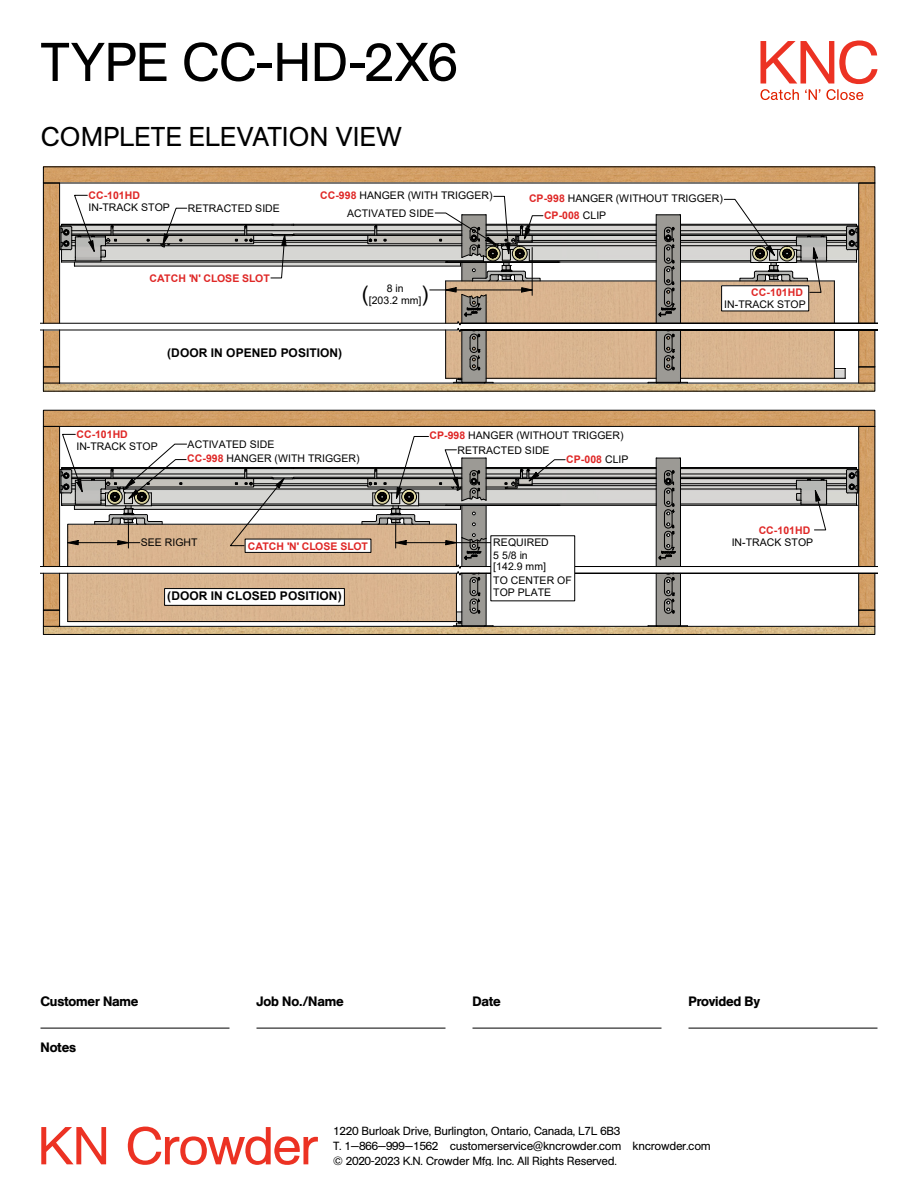
<style>
.page{position:relative;width:918px;height:1188px;background:#fff}
.page>*{position:absolute;margin:0;border:0;box-sizing:border-box;transform-origin:0 0}
.t1{font:54px "AG Book Std";letter-spacing:-.02em;color:#000}
.t2{font:27px "AG Book Std";letter-spacing:-.005em;color:#000}
.t3{font:500 13.5px "AG Book Std";letter-spacing:-.015em;color:#000}
.t4{font:13.5px "Calibri";color:#000}
.t5{font:700 12px "Arial";letter-spacing:.005em;color:#000}
.t6{font:11.7px/15.1px "AG Book Std";letter-spacing:-.025em;color:#000}
.t7{font:10.5px/11.6px "Arial";letter-spacing:.005em;color:#000}
.t8{font:700 10.5px "Arial";letter-spacing:.005em;color:#df2726}
.s1{font-weight:700;color:#df2726}
.s2{font-weight:400;color:#000}
</style>
<div class="page">
<svg style="left:41px;top:1127px;width:65px;height:37px"></svg>
<svg style="left:128px;top:1127px;width:190px;height:38px"></svg>
<svg style="left:760px;top:41px;width:117px;height:59px"></svg>
<hr style="left:40px;top:1028px;width:190px;height:1px;background:#000">
<hr style="left:256px;top:1028px;width:190px;height:1px;background:#000">
<hr style="left:472px;top:1028px;width:190px;height:1px;background:#000">
<hr style="left:688px;top:1028px;width:190px;height:1px;background:#000">
<img style="left:45px;top:169px;width:828px;height:12px">
<img style="left:45px;top:412px;width:828px;height:13px">
<div style="left:43px;top:410px;width:832px;height:17px;border:1px solid #000"></div>
<svg style="left:40px;top:183px;width:838px;height:209px"></svg>
<svg style="left:40px;top:426px;width:838px;height:209px"></svg>
<hr style="left:456px;top:542px;width:36px;height:1px;background:#000">
<div style="left:491px;top:536px;width:84px;height:65px;background:#fff"></div>
<h1 class="t1" style="left:40px;top:31px;width:418px">TYPE CC-HD-2X6</h1>
<p class="t4" style="left:52px;top:121px;width:143px">TYPE CC-HD-2X6 (CC-998)</p>
<h2 class="t2" style="left:41px;top:121px;width:363px">COMPLETE ELEVATION VIEW</h2>
<p class="t8" style="left:88px;top:188px;width:53px">CC-101HD</p>
<p class="t7" style="left:88px;top:202px;width:83px">IN-TRACK STOP</p>
<p class="t7" style="left:188px;top:202px;width:94px">RETRACTED SIDE</p>
<p class="t8" style="left:150px;top:271px;width:122px">CATCH 'N' CLOSE SLOT</p>
<p class="t7" style="left:347px;top:186px;width:147px;line-height:17.7px;text-indent:-27px"><span class="s1">CC-998</span> HANGER (WITH TRIGGER)<br>ACTIVATED SIDE</p>
<p class="t7" style="left:544px;top:190px;width:181px;line-height:17.4px;text-indent:-15px"><span class="s1">CP-998</span> HANGER (WITHOUT TRIGGER)<br><span class="s1">CP-008</span> CLIP</p>
<p class="t7" style="left:362px;top:283px;width:68px;text-align:center">8 in<br><sup>(</sup>[203.2 mm]<sup>)</sup></p>
<p class="t8" style="left:751px;top:285px;width:53px">CC-101HD</p>
<p class="t7" style="left:724px;top:299px;width:83px">IN-TRACK STOP</p>
<p class="t5" style="left:167px;top:344px;width:176px">(DOOR IN OPENED POSITION)</p>
<p class="t8" style="left:76px;top:427px;width:53px">CC-101HD</p>
<p class="t7" style="left:76px;top:441px;width:83px">IN-TRACK STOP</p>
<p class="t7" style="left:187px;top:437px;width:174px;line-height:14.5px">ACTIVATED SIDE<br><span class="s1">CC-998</span> HANGER (WITH TRIGGER)</p>
<p class="t7" style="left:457px;top:428px;width:168px;line-height:14.4px;text-indent:-28px"><span class="s1">CP-998</span> HANGER (WITHOUT TRIGGER)<br>RETRACTED SIDE</p>
<p class="t8" style="left:566px;top:452px;width:64px">CP-008 <span class="s2">CLIP</span></p>
<p class="t7" style="left:141px;top:537px;width:58px">SEE RIGHT</p>
<p class="t8" style="left:248px;top:539px;width:122px">CATCH 'N' CLOSE SLOT</p>
<p class="t5" style="left:167px;top:587px;width:176px">(DOOR IN CLOSED POSITION)</p>
<p class="t7" style="left:493px;top:537px;width:57px">REQUIRED</p>
<p class="t7" style="left:493px;top:574px;width:80px">TO CENTER OF<br>TOP PLATE</p>
<p class="t7" style="left:493px;top:549px;width:54px">5 5/8 in [142.9 mm]</p>
<p class="t8" style="left:759px;top:523px;width:53px">CC-101HD</p>
<p class="t7" style="left:732px;top:536px;width:83px">IN-TRACK STOP</p>
<p class="t3" style="left:40px;top:993px;width:100px">Customer Name</p>
<p class="t3" style="left:40px;top:1039px;width:37px">Notes</p>
<p class="t7" style="left:72px;top:1000px;width:83px">IN-TRACK STOP</p>
<p class="t3" style="left:256px;top:993px;width:89px">Job No./Name</p>
<p class="t3" style="left:472px;top:993px;width:30px">Date</p>
<p class="t3" style="left:688px;top:993px;width:73px">Provided By</p>
<p class="t7" style="left:488px;top:1119px;width:80px;line-height:13.6px">[142.9 mm]<br>TO CENTER OF</p>
<p class="t7" style="left:488px;top:1145px;width:59px">TOP PLATE</p>
<p class="t6" style="left:333px;top:1123px;width:379px">1220 Burloak Drive, Burlington, Ontario, Canada, L7L 6B3<br>T. 1—866—999—1562 customerservice@kncrowder.com kncrowder.com © 2020-2023 K.N. Crowder Mfg. Inc. All Rights Reserved.</p>
</div>
